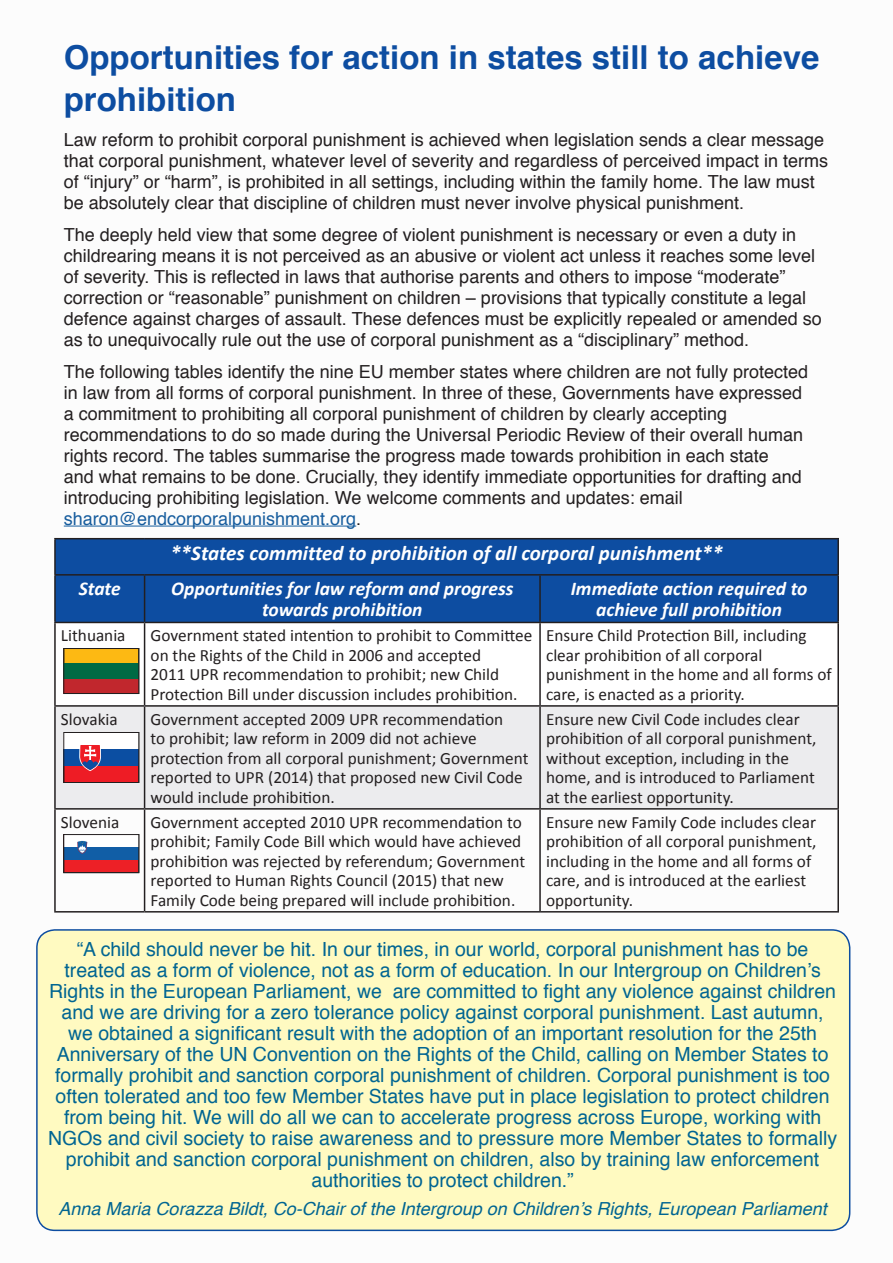
<style>
.page{position:relative;width:893px;height:1263px;background:#fff}
.page>*{position:absolute;margin:0;border:0;box-sizing:border-box;transform-origin:0 0}
.Heading_2{font:700 33px/42px "Helvetica";color:#0d4da1}
.TableHeading{font:italic 700 21px "Calibri";color:#fff}
.t1{font:19.5px/21px "Helvetica";color:#006592;text-align:center}
.TableHeading-2{font:italic 700 19.5px/21px "Calibri";color:#fff;text-align:center}
.t2{font:18px/21px "Helvetica";color:#231f20}
.t3{font:italic 18px "Helvetica";color:#006592}
.TableText{font:17.25px/19.5px "Calibri";color:#231f20}
.s1{color:#175d9e}
</style>
<div class="page">
<hr style="left:64px;top:526px;width:292px;height:1px;background:#175d9e">
<div style="left:37px;top:930px;width:813px;height:300px;background:#fffac1;border-radius:18px"></div>
<div style="left:36px;top:929px;width:814px;height:302px;border:2px solid #0d4da1;border-radius:18px"></div>
<div style="left:55px;top:539px;width:783px;height:36px;background:#0d4da1"></div>
<div style="left:56px;top:576px;width:781px;height:46px;background:#0d4da1"></div>
<svg style="left:56px;top:623px;width:781px;height:82px"></svg>
<div style="left:56px;top:707px;width:781px;height:101px;background:#ececee"></div>
<hr style="left:54px;top:538px;width:91px;height:1px;background:#231f20">
<hr style="left:54px;top:539px;width:2px;height:35px;background:#231f20">
<hr style="left:145px;top:538px;width:395px;height:1px;background:#231f20">
<hr style="left:540px;top:538px;width:299px;height:1px;background:#231f20">
<hr style="left:837px;top:539px;width:2px;height:35px;background:#231f20">
<hr style="left:54px;top:574px;width:91px;height:2px;background:#231f20">
<hr style="left:54px;top:576px;width:2px;height:46px;background:#231f20">
<hr style="left:145px;top:574px;width:395px;height:2px;background:#231f20">
<hr style="left:144px;top:576px;width:1px;height:46px;background:#231f20">
<hr style="left:540px;top:574px;width:299px;height:2px;background:#231f20">
<hr style="left:539px;top:576px;width:2px;height:46px;background:#231f20">
<hr style="left:837px;top:576px;width:2px;height:46px;background:#231f20">
<hr style="left:54px;top:622px;width:91px;height:1px;background:#231f20">
<hr style="left:54px;top:623px;width:2px;height:82px;background:#231f20">
<hr style="left:145px;top:622px;width:395px;height:1px;background:#231f20">
<hr style="left:144px;top:623px;width:1px;height:82px;background:#231f20">
<hr style="left:540px;top:622px;width:299px;height:1px;background:#231f20">
<hr style="left:539px;top:623px;width:2px;height:82px;background:#231f20">
<hr style="left:837px;top:623px;width:2px;height:82px;background:#231f20">
<hr style="left:54px;top:705px;width:91px;height:2px;background:#231f20">
<hr style="left:54px;top:707px;width:2px;height:101px;background:#231f20">
<hr style="left:145px;top:705px;width:395px;height:2px;background:#231f20">
<hr style="left:144px;top:707px;width:1px;height:101px;background:#231f20">
<hr style="left:540px;top:705px;width:299px;height:2px;background:#231f20">
<hr style="left:539px;top:707px;width:2px;height:101px;background:#231f20">
<hr style="left:837px;top:707px;width:2px;height:101px;background:#231f20">
<hr style="left:54px;top:808px;width:91px;height:2px;background:#231f20">
<hr style="left:54px;top:810px;width:2px;height:101px;background:#231f20">
<hr style="left:145px;top:808px;width:395px;height:2px;background:#231f20">
<hr style="left:144px;top:810px;width:1px;height:101px;background:#231f20">
<hr style="left:540px;top:808px;width:299px;height:2px;background:#231f20">
<hr style="left:539px;top:810px;width:2px;height:101px;background:#231f20">
<hr style="left:837px;top:810px;width:2px;height:101px;background:#231f20">
<hr style="left:54px;top:911px;width:91px;height:1px;background:#231f20">
<hr style="left:145px;top:911px;width:395px;height:1px;background:#231f20">
<hr style="left:540px;top:911px;width:299px;height:1px;background:#231f20">
<div style="left:64px;top:648px;width:75px;height:45px;background:#fdb913"></div>
<div style="left:64px;top:671px;width:75px;height:22px;background:#c1272d"></div>
<div style="left:64px;top:663px;width:75px;height:15px;background:#006a44"></div>
<div style="left:64px;top:648px;width:75px;height:46px;border:1px solid #231f20"></div>
<div style="left:64px;top:732px;width:75px;height:50px;background:#ee1c25"></div>
<div style="left:64px;top:732px;width:75px;height:34px;background:#0b4ea2"></div>
<div style="left:64px;top:732px;width:75px;height:17px;background:#fff"></div>
<svg style="left:79px;top:745px;width:22px;height:26px"></svg>
<div style="left:64px;top:732px;width:75px;height:51px;border:1px solid #231f20"></div>
<div style="left:64px;top:834px;width:75px;height:39px;background:#ed2026"></div>
<div style="left:64px;top:834px;width:75px;height:26px;background:#115ea6"></div>
<div style="left:64px;top:834px;width:75px;height:13px;background:#fff"></div>
<svg style="left:77px;top:840px;width:10px;height:13px"></svg>
<div style="left:64px;top:834px;width:75px;height:39px;border:1px solid #231f20"></div>
<p class="Heading_2" style="left:64px;top:36px;width:757px">Opportunities for action in states still to achieve prohibition</p>
<p class="t2" style="left:64px;top:130px;width:766px">Law reform to prohibit corporal punishment is achieved when legislation sends a clear message that corporal punishment, whatever level of severity and regardless of perceived impact in terms of “injury” or “harm”, is prohibited in all settings, including within the family home. The law must be absolutely clear that discipline of children must never involve physical punishment.</p>
<p class="t2" style="left:64px;top:225px;width:760px">The deeply held view that some degree of violent punishment is necessary or even a duty in childrearing means it is not perceived as an abusive or violent act unless it reaches some level of severity. This is reflected in laws that authorise parents and others to impose “moderate” correction or “reasonable” punishment on children – provisions that typically constitute a legal defence against charges of assault. These defences must be explicitly repealed or amended so as to unequivocally rule out the use of corporal punishment as a “disciplinary” method.</p>
<p class="t2" style="left:64px;top:361px;width:746px">The following tables identify the nine EU member states where children are not fully protected in law from all forms of corporal punishment. In three of these, Governments have expressed a commitment to prohibiting all corporal punishment of children by clearly accepting recommendations to do so made during the Universal Periodic Review of their overall human rights record. The tables summarise the progress made towards prohibition in each state<br>and what remains to be done. Crucially, they identify immediate opportunities for drafting and introducing prohibiting legislation. We welcome comments and updates: email <span class="s1">sharon@endcorporalpunishment.org</span>.</p>
<p class="TableHeading" style="left:170px;top:540px;width:554px">**States committed to prohibition of all corporal punishment**</p>
<p class="TableHeading-2" style="left:79px;top:578px;width:44px">State</p>
<p class="TableHeading-2" style="left:171px;top:578px;width:344px">Opportunities for law reform and progress towards prohibition</p>
<p class="TableHeading-2" style="left:571px;top:578px;width:238px">Immediate action required to achieve full prohibition</p>
<p class="TableText" style="left:61px;top:626px;width:66px">Lithuania</p>
<p class="TableText" style="left:151px;top:626px;width:383px">Government stated intention to prohibit to Committee on the Rights of the Child in 2006 and accepted<br>2011 UPR recommendation to prohibit; new Child Protection Bill under discussion includes prohibition.</p>
<p class="TableText" style="left:546px;top:626px;width:287px">Ensure Child Protection Bill, including clear prohibition of all corporal punishment in the home and all forms of care, is enacted as a priority.</p>
<p class="TableText" style="left:61px;top:709px;width:58px">Slovakia</p>
<p class="TableText" style="left:151px;top:709px;width:379px">Government accepted 2009 UPR recommendation<br>to prohibit; law reform in 2009 did not achieve protection from all corporal punishment; Government reported to UPR (2014) that proposed new Civil Code would include prohibition.</p>
<p class="TableText" style="left:546px;top:709px;width:272px">Ensure new Civil Code includes clear prohibition of all corporal punishment, without exception, including in the home, and is introduced to Parliament at the earliest opportunity.</p>
<p class="TableText" style="left:61px;top:812px;width:60px">Slovenia</p>
<p class="TableText" style="left:151px;top:812px;width:376px">Government accepted 2010 UPR recommendation to prohibit; Family Code Bill which would have achieved prohibition was rejected by referendum; Government reported to Human Rights Council (2015) that new Family Code being prepared will include prohibition.</p>
<p class="TableText" style="left:546px;top:812px;width:272px">Ensure new Family Code includes clear prohibition of all corporal punishment, including in the home and all forms of care, and is introduced at the earliest opportunity.</p>
<p class="t1" style="left:48px;top:939px;width:790px">“A child should never be hit. In our times, in our world, corporal punishment has to be treated as a form of violence, not as a form of education. In our Intergroup on Children’s Rights in the European Parliament, we are committed to fight any violence against children and we are driving for a zero tolerance policy against corporal punishment. Last autumn, we obtained a significant result with the adoption of an important resolution for the 25th Anniversary of the UN Convention on the Rights of the Child, calling on Member States to formally prohibit and sanction corporal punishment of children. Corporal punishment is too often tolerated and too few Member States have put in place legislation to protect children from being hit. We will do all we can to accelerate progress across Europe, working with NGOs and civil society to raise awareness and to pressure more Member States to formally prohibit and sanction corporal punishment on children, also by training law enforcement authorities to protect children.”</p>
<p class="t3" style="left:59px;top:1195px;width:770px">Anna Maria Corazza Bildt, Co-Chair of the Intergroup on Children’s Rights, European Parliament</p>
</div>
